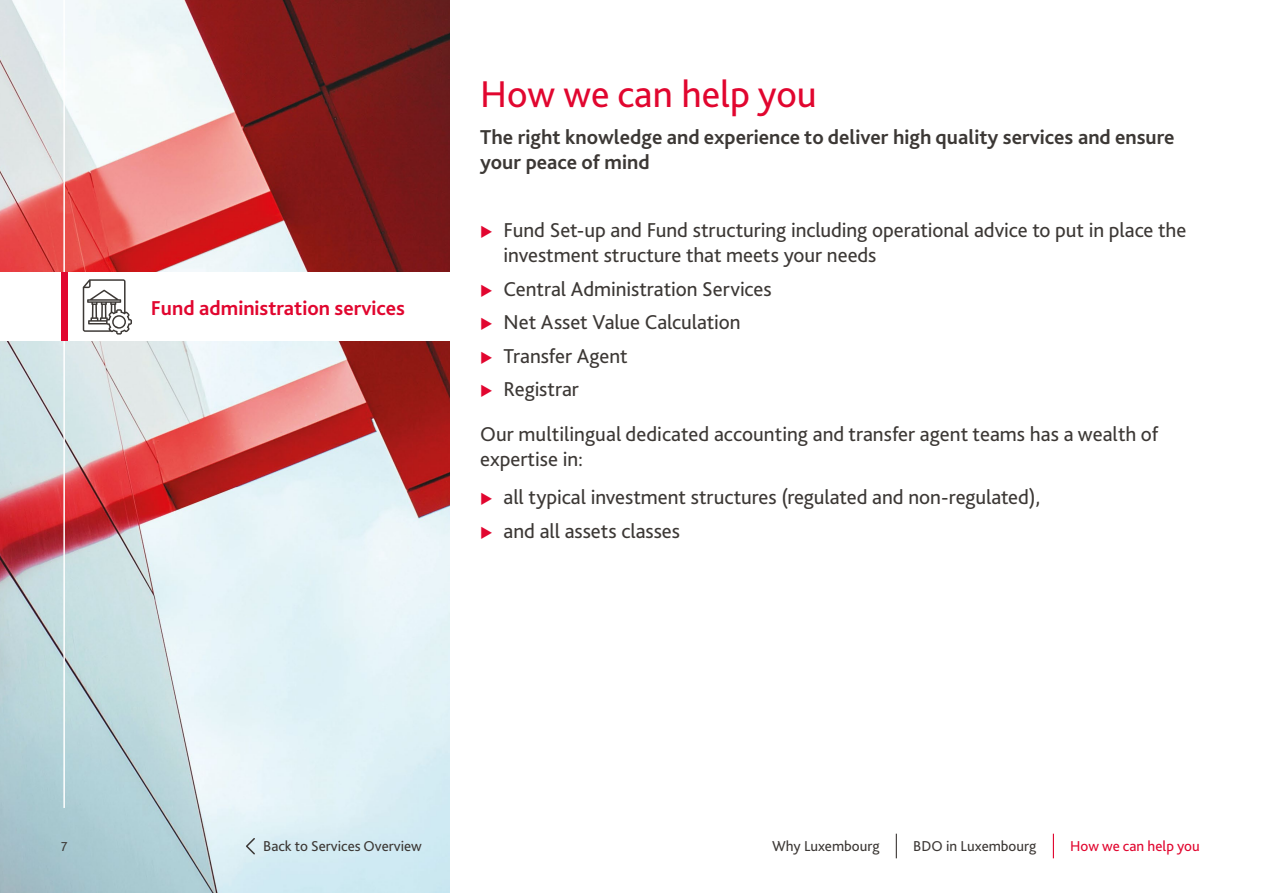
<style>
.page{position:relative;width:1263px;height:893px;background:#fff}
.page>*{position:absolute;margin:0;border:0;box-sizing:border-box;transform-origin:0 0}
.t1{font:39px "Bliss Pro";color:#e1062f}
.t2{font:21px/33.5px "Bliss Pro";color:#3c3835}
.t3{font:700 21px/25.2px "Bliss Pro";color:#3c3835}
.t4{font:700 21px "Bliss Pro";color:#e1062f}
.t5{font:15px "Bliss Pro";color:#3c3835}
.t6{font:15px "Bliss Pro";color:#e1062f}
.t7{font:13.5px "Bliss Pro";color:#3c3835}
</style>
<div class="page">
<img style="left:0;top:0;width:449px;height:893px">
<hr style="left:63px;top:0;width:2px;height:808px;background:#fff">
<div style="left:0;top:273px;width:457px;height:68px;background:#fff"></div>
<div style="left:61px;top:273px;width:6px;height:68px;background:#e1062f"></div>
<svg style="left:83px;top:279px;width:49px;height:56px"></svg>
<svg style="left:246px;top:838px;width:9px;height:16px"></svg>
<svg style="left:1053px;top:834px;width:1px;height:24px"></svg>
<svg style="left:896px;top:834px;width:1px;height:24px"></svg>
<h1 class="t1" style="left:480px;top:69px;width:338px">How we can help you</h1>
<p class="t4" style="left:151px;top:295px;width:256px">Fund administration services</p>
<p class="t3" style="left:480px;top:124px;width:696px">The right knowledge and experience to deliver high quality services and ensure your peace of mind</p>
<p class="t2" style="left:504px;top:217px;width:684px;line-height:25.2px">Fund Set-up and Fund structuring including operational advice to put in place the investment structure that meets your needs</p>
<p class="t2" style="left:504px;top:272px;width:269px">Central Administration Services<br>Net Asset Value Calculation<br>Transfer Agent<br>Registrar</p>
<p class="t2" style="left:480px;top:421px;width:680px;line-height:25.2px">Our multilingual dedicated accounting and transfer agent teams has a wealth of expertise in:</p>
<p class="t2" style="left:504px;top:480px;width:538px">all typical investment structures (regulated and non-regulated), and all assets classes</p>
<p class="t7" style="left:61px;top:838px;width:8px">7</p>
<p class="t5" style="left:263px;top:836px;width:160px">Back to Services Overview</p>
<p class="t5" style="left:772px;top:836px;width:109px">Why Luxembourg</p>
<p class="t5" style="left:913px;top:836px;width:125px">BDO in Luxembourg</p>
<p class="t6" style="left:1070px;top:836px;width:131px">How we can help you</p>
</div>
